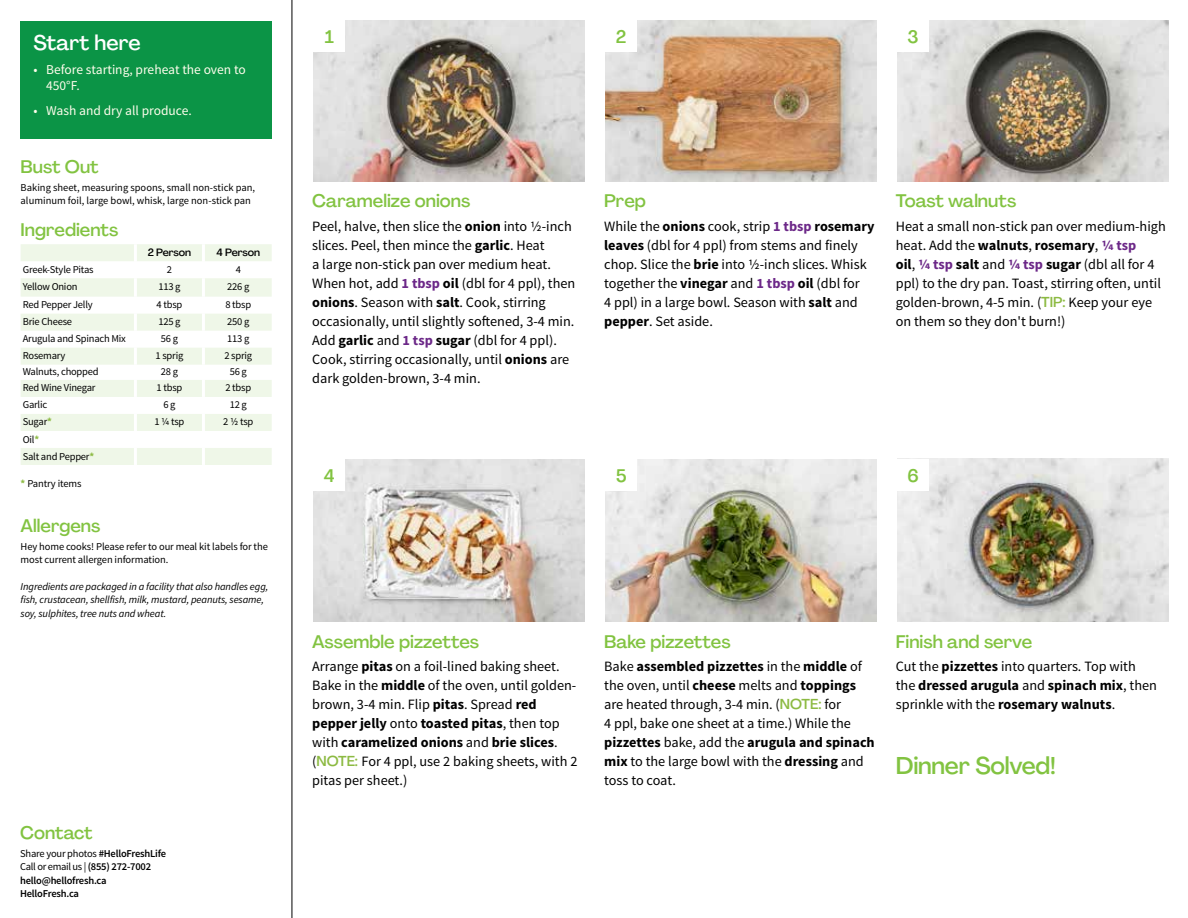
<style>
.page{position:relative;width:1188px;height:918px;background:#fff}
.page>*{position:absolute;margin:0;border:0;box-sizing:border-box;transform-origin:0 0}
.t1{font:500 24px "Agrandir";letter-spacing:-.01em;color:#82c341}
.t2{font:500 21px "Agrandir";color:#fff}
.t3{font:500 18px "Agrandir";color:#82c341}
.t4{font:14.25px/19px "Source Sans Pro";color:#000}
.t5{font:13.5px/16.2px "Source Sans Pro";color:#fffdec}
.t6{font:10.5px/17px "Source Sans Pro";letter-spacing:-.02em;color:#000}
.t7{font:italic 10.5px/13.5px "Source Sans Pro";letter-spacing:-.01em;color:#000}
.t8{font:10.5px/13.5px "Source Sans Pro";color:#000}
.t9{font:600 10.5px/13.5px "Source Sans Pro";letter-spacing:-.02em;color:#000}
.t10{font:500 10.5px "Agrandir";letter-spacing:-.01em;color:#000}
.s1{font-weight:700;color:#8cba42}
.s2{font-weight:400}
.s3{font-weight:700}
.s4{font-weight:700;color:#6c2888}
.s5{font-family:"Agrandir";font-weight:500;color:#8cba42}
</style>
<div class="page">
<hr style="left:292px;top:0;width:1px;height:918px;background:#000">
<svg style="left:21px;top:244px;width:251px;height:221px;fill:#eff7e8"></svg>
<hr style="left:134px;top:244px;width:3px;height:17px;background:#fff">
<hr style="left:202px;top:244px;width:3px;height:17px;background:#fff">
<hr style="left:134px;top:261px;width:3px;height:17px;background:#fff">
<hr style="left:202px;top:261px;width:3px;height:17px;background:#fff">
<hr style="left:134px;top:278px;width:3px;height:19px;background:#fff">
<hr style="left:202px;top:278px;width:3px;height:19px;background:#fff">
<hr style="left:134px;top:297px;width:3px;height:17px;background:#fff">
<hr style="left:202px;top:297px;width:3px;height:17px;background:#fff">
<hr style="left:134px;top:314px;width:3px;height:17px;background:#fff">
<hr style="left:202px;top:314px;width:3px;height:17px;background:#fff">
<hr style="left:134px;top:331px;width:3px;height:17px;background:#fff">
<hr style="left:202px;top:331px;width:3px;height:17px;background:#fff">
<hr style="left:134px;top:348px;width:3px;height:17px;background:#fff">
<hr style="left:202px;top:348px;width:3px;height:17px;background:#fff">
<hr style="left:134px;top:365px;width:3px;height:15px;background:#fff">
<hr style="left:202px;top:365px;width:3px;height:15px;background:#fff">
<hr style="left:134px;top:380px;width:3px;height:17px;background:#fff">
<hr style="left:202px;top:380px;width:3px;height:17px;background:#fff">
<hr style="left:134px;top:397px;width:3px;height:17px;background:#fff">
<hr style="left:202px;top:397px;width:3px;height:17px;background:#fff">
<hr style="left:134px;top:414px;width:3px;height:17px;background:#fff">
<hr style="left:202px;top:414px;width:3px;height:17px;background:#fff">
<hr style="left:134px;top:431px;width:3px;height:17px;background:#fff">
<hr style="left:202px;top:431px;width:3px;height:17px;background:#fff">
<hr style="left:134px;top:448px;width:3px;height:17px;background:#fff">
<hr style="left:202px;top:448px;width:3px;height:17px;background:#fff">
<div style="left:21px;top:21px;width:251px;height:117px;background:#0b9446"></div>
<img style="left:313px;top:459px;width:272px;height:162px">
<div style="left:313px;top:459px;width:32px;height:32px;background:#fff"></div>
<img style="left:605px;top:459px;width:272px;height:162px">
<div style="left:605px;top:459px;width:32px;height:32px;background:#fff"></div>
<img style="left:897px;top:459px;width:272px;height:162px">
<div style="left:897px;top:459px;width:32px;height:32px;background:#fff"></div>
<img style="left:313px;top:20px;width:272px;height:161px">
<div style="left:313px;top:20px;width:32px;height:32px;background:#fff"></div>
<img style="left:605px;top:20px;width:272px;height:161px">
<div style="left:605px;top:20px;width:32px;height:32px;background:#fff"></div>
<img style="left:897px;top:20px;width:272px;height:161px">
<div style="left:897px;top:20px;width:32px;height:32px;background:#fff"></div>
<h2 class="t2" style="left:33px;top:29px;width:109px">Start here</h2>
<p class="t5" style="left:46px;top:62px;width:201px;text-indent:-13px">• Before starting, preheat the oven to<br>450°F.</p>
<p class="t5" style="left:33px;top:103px;width:160px">• Wash and dry all produce.</p>
<p class="t3" style="left:21px;top:156px;width:80px">Bust Out</p>
<p class="t8" style="left:21px;top:181px;width:236px">Baking sheet, measuring spoons, small non-stick pan, aluminum foil, large bowl, whisk, large non-stick pan</p>
<p class="t3" style="left:21px;top:218px;width:99px">Ingredients</p>
<p class="t10" style="left:148px;top:246px;width:45px">2 Person</p>
<p class="t10" style="left:217px;top:246px;width:45px">4 Person</p>
<p class="t6" style="left:23px;top:261px;width:72px">Greek-Style Pitas</p>
<p class="t6" style="left:167px;top:261px;width:7px">2</p>
<p class="t6" style="left:236px;top:261px;width:7px">4</p>
<p class="t6" style="left:23px;top:279px;width:56px">Yellow Onion</p>
<p class="t6" style="left:158px;top:279px;width:24px">113 g</p>
<p class="t6" style="left:227px;top:279px;width:24px">226 g</p>
<p class="t6" style="left:23px;top:296px;width:72px">Red Pepper Jelly</p>
<p class="t6" style="left:157px;top:296px;width:27px">4 tbsp</p>
<p class="t6" style="left:225px;top:296px;width:27px">8 tbsp</p>
<p class="t6" style="left:23px;top:313px;width:51px">Brie Cheese</p>
<p class="t6" style="left:158px;top:313px;width:24px">125 g</p>
<p class="t6" style="left:227px;top:313px;width:24px">250 g</p>
<p class="t6" style="left:23px;top:330px;width:105px">Arugula and Spinach Mix</p>
<p class="t6" style="left:161px;top:330px;width:19px">56 g</p>
<p class="t6" style="left:227px;top:330px;width:24px">113 g</p>
<p class="t6" style="left:23px;top:347px;width:44px">Rosemary</p>
<p class="t6" style="left:156px;top:347px;width:29px">1 sprig</p>
<p class="t6" style="left:224px;top:347px;width:29px">2 sprig</p>
<p class="t6" style="left:23px;top:364px;width:77px">Walnuts, chopped</p>
<p class="t6" style="left:161px;top:364px;width:19px">28 g</p>
<p class="t6" style="left:230px;top:364px;width:19px">56 g</p>
<p class="t6" style="left:23px;top:380px;width:74px">Red Wine Vinegar</p>
<p class="t6" style="left:157px;top:380px;width:27px">1 tbsp</p>
<p class="t6" style="left:225px;top:380px;width:27px">2 tbsp</p>
<p class="t6" style="left:23px;top:397px;width:26px">Garlic</p>
<p class="t6" style="left:163px;top:397px;width:14px">6 g</p>
<p class="t6" style="left:230px;top:397px;width:19px">12 g</p>
<p class="t6" style="left:23px;top:414px;width:31px">Sugar<span class="s1">*</span></p>
<p class="t6" style="left:154px;top:414px;width:32px">1 1/4 tsp</p>
<p class="t6" style="left:223px;top:414px;width:32px">2 1/2 tsp</p>
<p class="t6" style="left:23px;top:431px;width:73px">Oil<span class="s1">*<br></span>Salt and Pepper<span class="s1">*</span></p>
<p class="t6" style="left:21px;top:475px;width:63px"><span class="s1">*</span> Pantry items</p>
<p class="t3" style="left:21px;top:514px;width:81px">Allergens</p>
<p class="t6" style="left:21px;top:540px;width:249px;line-height:13.5px">Hey home cooks! Please refer to our meal kit labels for the most current allergen information.</p>
<p class="t7" style="left:21px;top:580px;width:249px">Ingredients are packaged in a facility that also handles egg, fish, crustacean, shellfish, milk, mustard, peanuts, sesame, soy, sulphites, tree nuts and wheat.</p>
<p class="t3" style="left:20px;top:822px;width:74px">Contact</p>
<p class="t9" style="left:20px;top:847px;width:147px"><span class="s2">Share your photos</span> #HelloFreshLife<br><span class="s2">Call or email us |</span> (855) 272-7002 hello@hellofresh.ca<br>HelloFresh.ca</p>
<p class="t3" style="left:325px;top:26px;width:11px">1</p>
<p class="t3" style="left:616px;top:25px;width:12px">2</p>
<p class="t3" style="left:908px;top:25px;width:13px">3</p>
<p class="t3" style="left:312px;top:190px;width:160px">Caramelize onions</p>
<p class="t4" style="left:312px;top:217px;width:265px">Peel, halve, then slice the <span class="s3">onion</span> into 1/2-inch slices. Peel, then mince the <span class="s3">garlic</span>. Heat<br>a large non-stick pan over medium heat.<br>When hot, add <span class="s4">1 tbsp</span> <span class="s3">oil</span> (dbl for 4 ppl), then <span class="s3">onions</span>. Season with <span class="s3">salt</span>. Cook, stirring occasionally, until slightly softened, 3-4 min.<br>Add <span class="s3">garlic</span> and <span class="s4">1 tsp</span> <span class="s3">sugar</span> (dbl for 4 ppl).<br>Cook, stirring occasionally, until <span class="s3">onions</span> are dark golden-brown, 3-4 min.</p>
<p class="t3" style="left:604px;top:190px;width:43px">Prep</p>
<p class="t4" style="left:604px;top:217px;width:272px">While the <span class="s3">onions</span> cook, strip <span class="s4">1 tbsp</span> <span class="s3">rosemary leaves</span> (dbl for 4 ppl) from stems and finely chop. Slice the <span class="s3">brie</span> into 1/2-inch slices. Whisk together the <span class="s3">vinegar</span> and <span class="s4">1 tbsp</span> <span class="s3">oil</span> (dbl for<br>4 ppl) in a large bowl. Season with <span class="s3">salt</span> and <span class="s3">pepper</span>. Set aside.</p>
<p class="t3" style="left:896px;top:190px;width:122px">Toast walnuts</p>
<p class="t4" style="left:896px;top:217px;width:271px">Heat a small non-stick pan over medium-high heat. Add the <span class="s3">walnuts</span>, <span class="s3">rosemary</span>, <span class="s4">1/4 tsp<br></span><span class="s3">oil</span>, <span class="s4">1/4 tsp</span> <span class="s3">salt</span> and <span class="s4">1/4 tsp</span> <span class="s3">sugar</span> (dbl all for 4 ppl) to the dry pan. Toast, stirring often, until golden-brown, 4-5 min. (<span class="s5">TIP:</span> Keep your eye on them so they don't burn!)</p>
<p class="t3" style="left:324px;top:465px;width:12px">4</p>
<p class="t3" style="left:616px;top:465px;width:12px">5</p>
<p class="t3" style="left:907px;top:464px;width:13px">6</p>
<p class="t3" style="left:312px;top:630px;width:169px">Assemble pizzettes</p>
<p class="t4" style="left:312px;top:657px;width:267px">Arrange <span class="s3">pitas</span> on a foil-lined baking sheet.<br>Bake in the <span class="s3">middle</span> of the oven, until golden&shy;brown, 3-4 min. Flip <span class="s3">pitas</span>. Spread <span class="s3">red pepper jelly</span> onto <span class="s3">toasted pitas</span>, then top with <span class="s3">caramelized onions</span> and <span class="s3">brie slices</span>. (<span class="s5">NOTE:</span> For 4 ppl, use 2 baking sheets, with 2 pitas per sheet.)</p>
<p class="t3" style="left:604px;top:630px;width:128px">Bake pizzettes</p>
<p class="t4" style="left:604px;top:657px;width:272px">Bake <span class="s3">assembled pizzettes</span> in the <span class="s3">middle</span> of the oven, until <span class="s3">cheese</span> melts and <span class="s3">toppings </span>are heated through, 3-4 min. (<span class="s5">NOTE:</span> for<br>4 ppl, bake one sheet at a time.) While the <span class="s3">pizzettes</span> bake, add the <span class="s3">arugula and spinach mix</span> to the large bowl with the <span class="s3">dressing</span> and toss to coat.</p>
<p class="t3" style="left:896px;top:630px;width:138px">Finish and serve</p>
<p class="t4" style="left:896px;top:657px;width:263px">Cut the <span class="s3">pizzettes</span> into quarters. Top with the <span class="s3">dressed arugula</span> and <span class="s3">spinach mix</span>, then sprinkle with the <span class="s3">rosemary walnuts</span>.</p>
<h1 class="t1" style="left:896px;top:751px;width:162px">Dinner Solved!</h1>
</div>
